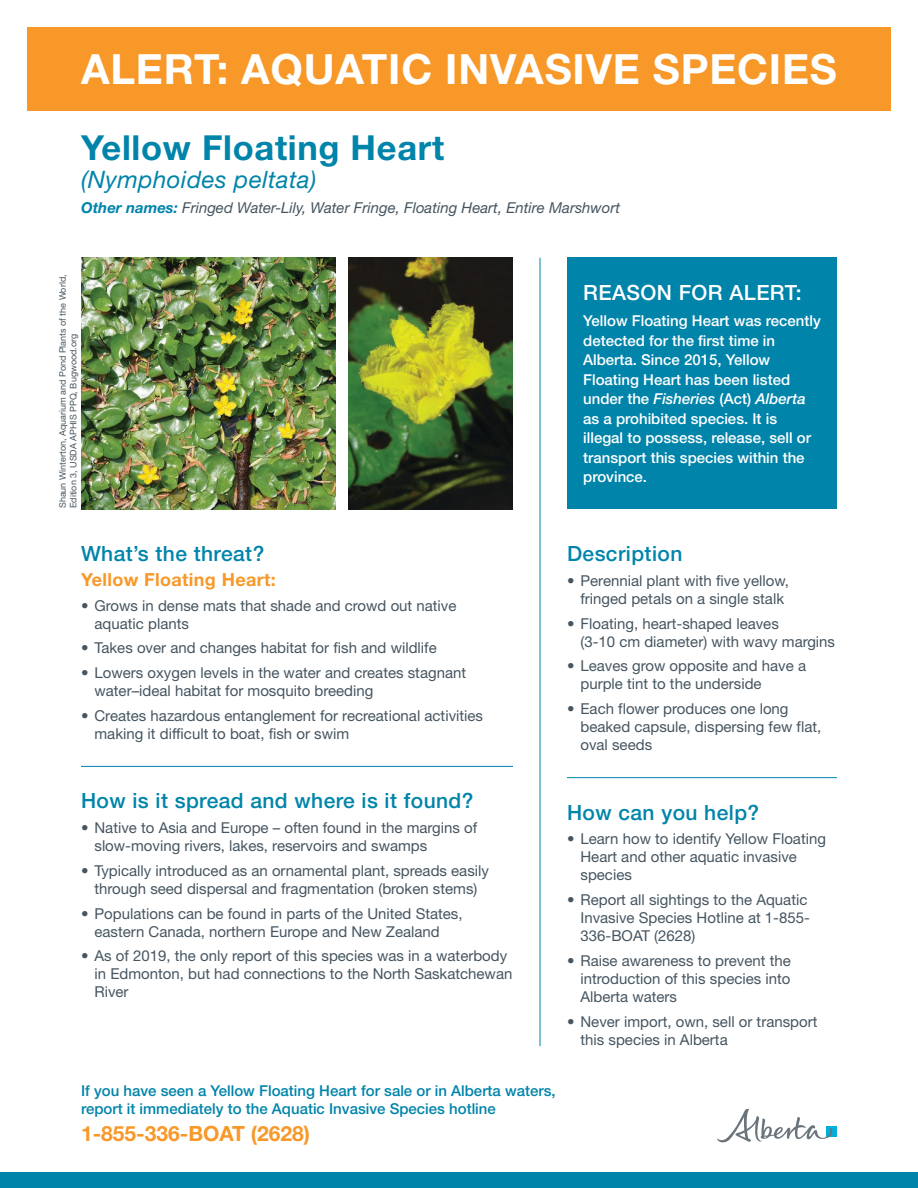
<style>
.page{position:relative;width:918px;height:1188px;background:#fff}
.page>*{position:absolute;margin:0;border:0;box-sizing:border-box;transform-origin:0 0}
.Alert_-_w_box{font:700 41.7px "Helvetica Neue LT Std";letter-spacing:.02em;color:#fff}
.Head_-_Species_Name{font:700 34.5px "Helvetica Neue LT Std";letter-spacing:.02em;color:#0084aa}
.Head_-_Second_Line{font:italic 24px "Helvetica Neue LT Std";letter-spacing:.02em;color:#0084aa}
.Sub_Head_1_-_With_li{font:500 21px "Helvetica Neue LT Std";letter-spacing:.02em;color:#0084aa}
.Sub_Head_1{font:500 21px "Helvetica Neue LT Std";letter-spacing:.02em;color:#0084aa}
.Hotline_Number{font:700 21px "Helvetica Neue LT Std";color:#f89828}
.Call_Out_Box_-_Head{font:500 21px "Helvetica Neue LT Std";letter-spacing:.02em;color:#fff}
.Sub_Head_2{font:700 18px "Helvetica Neue LT Std";letter-spacing:.02em;color:#f89828}
.t1{font:15px/18px "Helvetica Neue LT Std";color:#465560}
.Call_Out_Box_-_Body{font:500 15px/19.5px "Helvetica Neue LT Std";color:#fff}
.Call_to_action{font:500 15px/18px "Helvetica Neue LT Std";color:#0084aa}
.Other_Names_-_Nested{font:italic 15px "Helvetica Neue LT Std";color:#465560}
.Picture_Credit{font:9px/10.5px "Helvetica Neue LT Std";color:#465560}
.s1{font-weight:700;color:#0084aa}
.s2{font-style:italic}
</style>
<div class="page">
<div style="left:27px;top:27px;width:864px;height:84px;background:#f89828"></div>
<hr style="left:567px;top:777px;width:270px;height:1px;background:#0084aa">
<hr style="left:81px;top:766px;width:432px;height:1px;background:#0084aa">
<hr style="left:540px;top:258px;width:1px;height:788px;background:#0084aa">
<img style="left:81px;top:258px;width:254px;height:251px">
<img style="left:349px;top:258px;width:164px;height:251px">
<div style="left:567px;top:258px;width:270px;height:251px;background:#0084aa"></div>
<div style="left:0;top:1172px;width:918px;height:16px;background:#0084aa"></div>
<div style="left:826px;top:1126px;width:11px;height:11px;background:#00afdb"></div>
<svg style="left:717px;top:1109px;width:116px;height:33px"></svg>
<p class="Alert_-_w_box" style="left:81px;top:43px;width:758px">ALERT: AQUATIC INVASIVE SPECIES</p>
<p class="Head_-_Species_Name" style="left:81px;top:126px;width:365px">Yellow Floating Heart</p>
<p class="Head_-_Second_Line" style="left:81px;top:165px;width:237px">(Nymphoides peltata)</p>
<p class="Other_Names_-_Nested" style="left:81px;top:199px;width:541px"><span class="s1">Other names:</span> Fringed Water-Lily, Water Fringe, Floating Heart, Entire Marshwort</p>
<p class="Picture_Credit" style="left:57px;top:508px;width:235px;rotate:-90deg">Shaun Winterton, Aquarium and Pond Plants of the World,<br>Edition 3, USDA APHIS PPQ, Bugwood.org</p>
<p class="Call_Out_Box_-_Head" style="left:583px;top:280px;width:220px">REASON FOR ALERT:</p>
<p class="Call_Out_Box_-_Body" style="left:583px;top:311px;width:239px">Yellow Floating Heart was recently detected for the first time in<br>Alberta. Since 2015, Yellow<br>Floating Heart has been listed under the <span class="s2">Fisheries</span> (Act) <span class="s2">Alberta </span>as a prohibited species. It is illegal to possess, release, sell or transport this species within the province.</p>
<p class="Sub_Head_1" style="left:81px;top:541px;width:185px">What’s the threat?</p>
<p class="Sub_Head_2" style="left:81px;top:568px;width:196px">Yellow Floating Heart:</p>
<p class="t1" style="left:94px;top:596px;width:364px;text-indent:-14px">• Grows in dense mats that shade and crowd out native aquatic plants</p>
<p class="t1" style="left:81px;top:639px;width:357px">• Takes over and changes habitat for fish and wildlife</p>
<p class="t1" style="left:94px;top:664px;width:373px;text-indent:-14px">• Lowers oxygen levels in the water and creates stagnant water–ideal habitat for mosquito breeding</p>
<p class="t1" style="left:94px;top:706px;width:390px;text-indent:-14px">• Creates hazardous entanglement for recreational activities making it difficult to boat, fish or swim</p>
<p class="Sub_Head_1" style="left:567px;top:541px;width:117px">Description</p>
<p class="t1" style="left:567px;top:571px;width:224px;text-align:center">• Perennial plant with five yellow, fringed petals on a single stalk</p>
<p class="t1" style="left:580px;top:614px;width:256px;text-indent:-14px">• Floating, heart-shaped leaves<br>(3-10 cm diameter) with wavy margins</p>
<p class="t1" style="left:580px;top:657px;width:227px;text-indent:-14px">• Leaves grow opposite and have a purple tint to the underside</p>
<p class="t1" style="left:580px;top:700px;width:242px;text-indent:-14px">• Each flower produces one long beaked capsule, dispersing few flat, oval seeds</p>
<p class="Sub_Head_1_-_With_li" style="left:81px;top:788px;width:394px">How is it spread and where is it found?</p>
<p class="t1" style="left:94px;top:819px;width:384px;text-indent:-14px">• Native to Asia and Europe – often found in the margins of slow-moving rivers, lakes, reservoirs and swamps</p>
<p class="t1" style="left:81px;top:861px;width:410px;text-align:center">• Typically introduced as an ornamental plant, spreads easily through seed dispersal and fragmentation (broken stems)</p>
<p class="t1" style="left:94px;top:904px;width:370px;text-indent:-14px">• Populations can be found in parts of the United States, eastern Canada, northern Europe and New Zealand</p>
<p class="t1" style="left:94px;top:947px;width:419px;text-indent:-14px">• As of 2019, the only report of this species was in a waterbody in Edmonton, but had connections to the North Saskatchewan<br>River</p>
<p class="Sub_Head_1_-_With_li" style="left:567px;top:800px;width:194px">How can you help?</p>
<p class="t1" style="left:580px;top:830px;width:247px;text-indent:-14px">• Learn how to identify Yellow Floating<br>Heart and other aquatic invasive species</p>
<p class="t1" style="left:580px;top:891px;width:231px;text-indent:-14px">• Report all sightings to the Aquatic<br>Invasive Species Hotline at 1-855-<br>336-BOAT (2628)</p>
<p class="t1" style="left:580px;top:951px;width:212px;text-align:justify;text-indent:-14px">• Raise awareness to prevent the introduction of this species into Alberta waters</p>
<p class="t1" style="left:580px;top:1012px;width:238px;text-indent:-14px">• Never import, own, sell or transport this species in Alberta</p>
<p class="Call_to_action" style="left:81px;top:1081px;width:476px">If you have seen a Yellow Floating Heart for sale or in Alberta waters, report it immediately to the Aquatic Invasive Species hotline</p>
<p class="Hotline_Number" style="left:81px;top:1120px;width:231px">1-855-336-BOAT (2628)</p>
</div>
